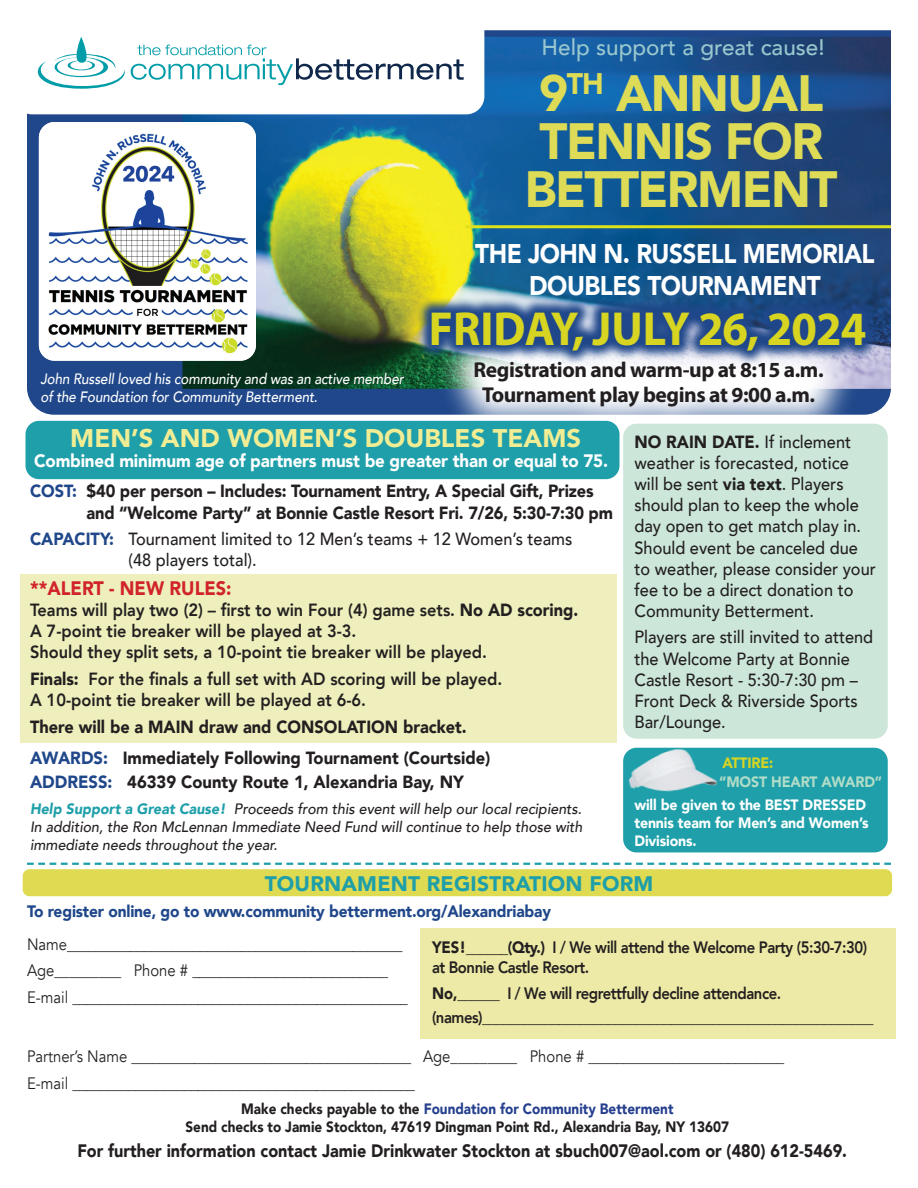
<style>
.page{position:relative;width:918px;height:1188px;background:#fff}
.page>*{position:absolute;margin:0;border:0;box-sizing:border-box;transform-origin:0 0}
.t1{font:900 51px/48px "Avenir";letter-spacing:-.03em;color:#dedb57;scale:.96 1}
.t2{font:700 48px "Myriad Pro";letter-spacing:-.02em;color:#d7d522;scale:.96 1}
.t3{font:900 27px/32.4px "Avenir";letter-spacing:-.02em;color:#fff;text-align:center;scale:.9 1}
.t4{font:900 25.5px "Avenir";color:#f1ed94}
.t5{font:500 22.5px "Avenir";color:#98c7ce}
.t6{font:700 21.6px/24.3px "Myriad Pro";letter-spacing:-.02em;color:#231f20;text-align:center}
.t7{font:900 21px "Avenir";letter-spacing:.01em;color:#1e9fa9}
.t8{font:900 19.5px "Avenir";color:#d1232a;scale:.93 1}
.t9{font:900 18px "Avenir";color:#231f20;scale:.9 1}
.t10{font:900 18px "Avenir";letter-spacing:-.01em;color:#fff;scale:.94 1}
.t11{font:500 17.7px/21.1px "Avenir";color:#231f20;scale:.93 1}
.t12{font:800 17.7px/21.1px "Avenir";color:#231f20;scale:.93 1}
.t13{font:900 17.7px/21.1px "Avenir";color:#231f20;scale:.93 1}
.t14{font:900 17.7px/23.4px "Avenir";color:#231f20;scale:.94 1}
.t15{font:16.5px/26.5px "Avenir";color:#231f20;scale:.9 1}
.t16{font:800 16.5px/19.8px "Avenir";letter-spacing:-.03em;color:#231f20;scale:.9 1}
.t17{font:900 16.5px "Avenir";letter-spacing:-.01em;color:#1f478a;scale:.94 1}
.t18{font:italic 500 15px/18px "Avenir";color:#231f20;text-align:justify;scale:.95 1}
.t19{font:900 15px/18px "Avenir";color:#231f20;text-align:center;scale:.9 1}
.t20{font:italic 500 15px/18px "Avenir";letter-spacing:-.01em;color:#fff;scale:.9 1}
.t21{font:900 15px/18px "Avenir";letter-spacing:-.01em;color:#fff;scale:.94 1}
.t22{font:900 15px "Avenir";letter-spacing:-.01em;color:#b0dcc8;scale:.94 1}
.t23{font:900 15px "Avenir";letter-spacing:-.01em;color:#d7d522;scale:.94 1}
.s1{color:#1f478a}
.s2{font-weight:900;color:#1f478a}
.s3{font-weight:900}
.s4{font-weight:900;color:#1e9fa9}
.s5{color:#253f8e}
</style>
<div class="page">
<div style="left:20px;top:574px;width:596px;height:169px;background:#eeefbc"></div>
<svg style="left:27px;top:30px;width:864px;height:385px;background:#254c8d"></svg>
<img style="left:183px;top:37px;width:708px;height:352px">
<div style="left:14px;top:14px;width:470px;height:100px;background:#fff;border-radius:18px"></div>
<svg style="left:38px;top:37px;width:426px;height:52px"></svg>
<img style="left:39px;top:122px;width:217px;height:239px">
<hr style="left:465px;top:225px;width:426px;height:3px;background:#dfe21a">
<svg style="left:27px;top:863px;width:864px;height:2px"></svg>
<svg style="left:435px;top:365px;width:427px;height:69px"></svg>
<div style="left:26px;top:421px;width:594px;height:58px;background:#1e9fa9;border-radius:14px"></div>
<div style="left:23px;top:869px;width:869px;height:27px;background:#deda52;border-radius:7px"></div>
<svg style="left:416px;top:297px;width:465px;height:68px;background:#4d6d9b"></svg>
<div style="left:623px;top:424px;width:265px;height:315px;background:#cce7da;border-radius:14px"></div>
<div style="left:623px;top:748px;width:265px;height:104px;background:#1e9fa9;border-radius:13px"></div>
<img style="left:626px;top:747px;width:91px;height:45px">
<div style="left:421px;top:929px;width:475px;height:110px;background:#eceaa6"></div>
<p class="t5" style="left:542px;top:28px;width:285px">Help support a great cause!</p>
<h1 class="t1" style="left:525px;top:68px;width:327px">9<sup>TH</sup> ANNUAL<br>TENNIS FOR<br>BETTERMENT</h1>
<h3 class="t3" style="left:475px;top:236px;width:445px">THE JOHN N. RUSSELL MEMORIAL<br>DOUBLES TOURNAMENT</h3>
<p class="t20" style="left:40px;top:370px;width:405px">John Russell loved his community and was an active member of the Foundation for Community Betterment.</p>
<h2 class="t2" style="left:429px;top:297px;width:457px">FRIDAY, JULY 26, 2024</h2>
<p class="t6" style="left:474px;top:357px;width:352px">Registration and warm-up at 8:15 a.m.<br>Tournament play begins at 9:00 a.m.</p>
<h3 class="t4" style="left:70px;top:416px;width:512px">MEN’S AND WOMEN’S DOUBLES TEAMS</h3>
<p class="t13" style="left:87px;top:480px;width:568px;text-indent:-57px"><span class="s1">COST:</span> $40 per person – Includes: Tournament Entry, A Special Gift, Prizes and “Welcome Party” at Bonnie Castle Resort Fri. 7/26, 5:30-7:30 pm</p>
<p class="t11" style="left:128px;top:527px;width:479px;text-indent:-98px"><span class="s2">CAPACITY:</span> Tournament limited to 12 Men’s teams + 12 Women’s teams (48 players total).</p>
<p class="t8" style="left:30px;top:571px;width:218px">**ALERT - NEW RULES:</p>
<p class="t12" style="left:30px;top:599px;width:591px">Teams will play two (2) – first to win Four (4) game sets. <span class="s3">No AD scoring.<br></span>A 7-point tie breaker will be played at 3-3.<br>Should they split sets, a 10-point tie breaker will be played.</p>
<p class="t12" style="left:30px;top:668px;width:509px"><span class="s3">Finals:</span> For the finals a full set with AD scoring will be played.<br>A 10-point tie breaker will be played at 6-6.</p>
<p class="t13" style="left:30px;top:715px;width:471px">There will be a MAIN draw and CONSOLATION bracket.</p>
<p class="t10" style="left:34px;top:445px;width:612px">Combined minimum age of partners must be greater than or equal to 75.</p>
<p class="t14" style="left:30px;top:746px;width:491px"><span class="s1">AWARDS:</span> Immediately Following Tournament (Courtside)<br><span class="s1">ADDRESS:</span> 46339 County Route 1, Alexandria Bay, NY</p>
<p class="t18" style="left:30px;top:800px;width:583px"><span class="s4">Help Support a Great Cause!</span> Proceeds from this event will help our local recipients.<br>In addition, the Ron McLennan Immediate Need Fund will continue to help those with immediate needs throughout the year.</p>
<p class="t11" style="left:634px;top:430px;width:261px"><span class="s3">NO RAIN DATE.</span> If inclement weather is forecasted, notice will be sent <span class="s3">via text</span>. Players should plan to keep the whole day open to get match play in.<br>Should event be canceled due to weather, please consider your fee to be a direct donation to<br>Community Betterment.</p>
<p class="t11" style="left:634px;top:626px;width:258px">Players are still invited to attend the Welcome Party at Bonnie<br>Castle Resort - 5:30-7:30 pm –<br>Front Deck &amp; Riverside Sports<br>Bar/Lounge.</p>
<p class="t23" style="left:723px;top:750px;width:56px">ATTIRE:</p>
<p class="t22" style="left:719px;top:769px;width:175px">“MOST HEART AWARD”</p>
<p class="t21" style="left:634px;top:795px;width:250px">will be given to the BEST DRESSED tennis team for Men’s and Women’s<br>Divisions.</p>
<p class="t7" style="left:265px;top:866px;width:390px">TOURNAMENT REGISTRATION FORM</p>
<p class="t17" style="left:27px;top:897px;width:559px">To register online, go to www.community betterment.org/Alexandriabay</p>
<p class="t15" style="left:27px;top:931px;width:425px">Name________________________________________________<br>Age_________ Phone # ____________________________<br>E-mail ________________________________________________</p>
<p class="t16" style="left:432px;top:937px;width:485px"><span class="s3">YES!______(Qty.)</span> I / We will attend the Welcome Party (5:30-7:30) at Bonnie Castle Resort.</p>
<p class="t16" style="left:432px;top:981px;width:492px;line-height:24px"><span class="s3">No,______</span> I / We will regrettfully decline attendance. (names)________________________________________________________</p>
<p class="t15" style="left:27px;top:1043px;width:843px">Partner’s Name ________________________________________ Age_________ Phone # ____________________________<br>E-mail _________________________________________________</p>
<p class="t19" style="left:186px;top:1100px;width:606px">Make checks payable to the <span class="s5">Foundation for Community Betterment<br></span>Send checks to Jamie Stockton, 47619 Dingman Point Rd., Alexandria Bay, NY 13607</p>
<p class="t9" style="left:77px;top:1136px;width:857px">For further information contact Jamie Drinkwater Stockton at sbuch007@aol.com or (480) 612-5469.</p>
</div>
